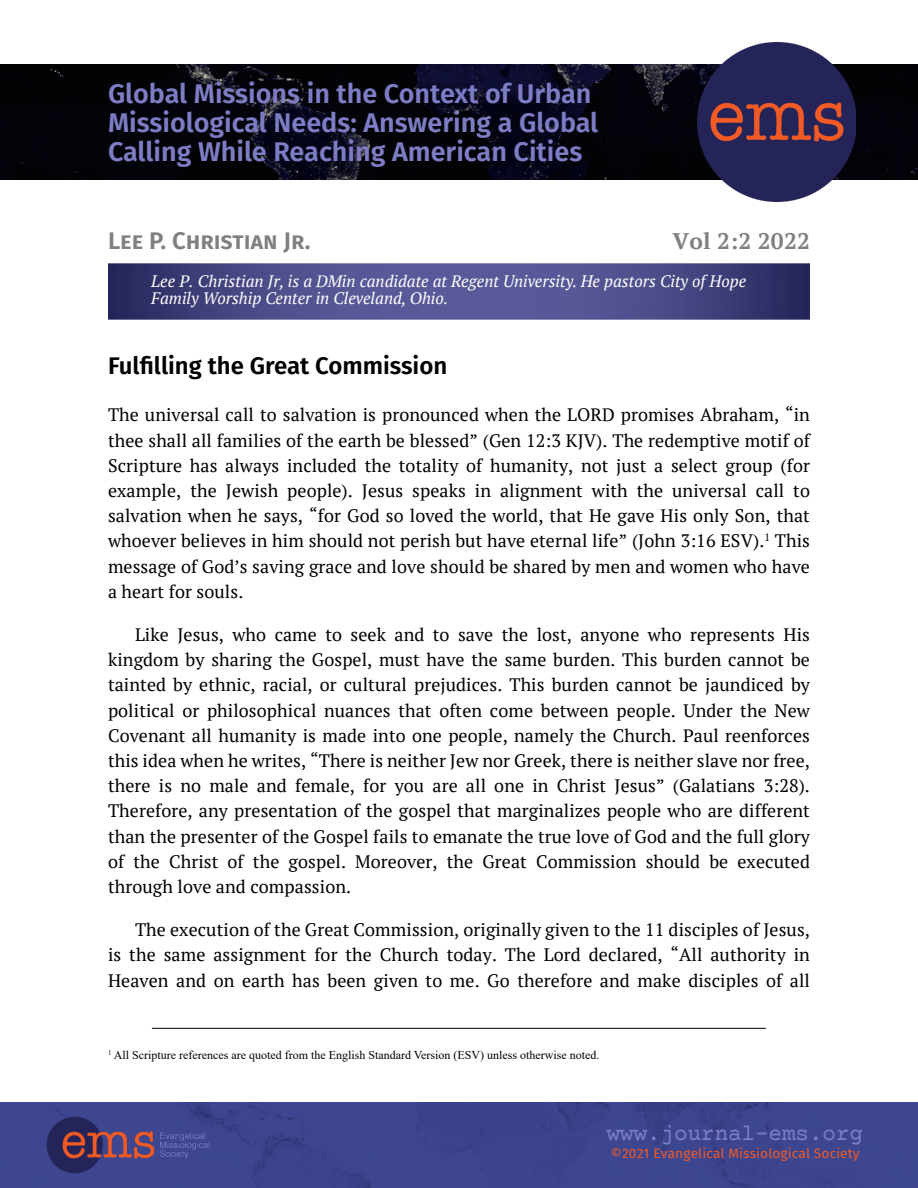
<style>
.page{position:relative;width:918px;height:1188px;background:#fff}
.page>*{position:absolute;margin:0;border:0;box-sizing:border-box;transform-origin:0 0}
.t1{font:600 27px/29.1px "Fira Sans";color:#7d7dc5}
.t2{font:600 24px "Fira Sans";color:#000}
.t3{font:600 24px "Fira Sans";color:#808080}
.t4{font:22.5px "Courier Prime";color:#7d7dc5}
.t5{font:700 22.5px "PT Serif";letter-spacing:.01em;color:#808080}
.t6{font:18px/25.2px "PT Serif";letter-spacing:.005em;color:#000;text-align:justify}
.t7{font:italic 16.5px/16.5px "PT Serif";color:#fff}
.t8{font:13.5px "Fira Sans";letter-spacing:.01em;color:#f15a25}
.t9{font:12px "Times New Roman";color:#000}
</style>
<div class="page">
<hr style="left:0;top:1080px;width:1px;height:108px;background:#242459">
<div style="left:0;top:1102px;width:918px;height:86px;background:#3d468f"></div>
<img style="left:47px;top:1116px;width:163px;height:58px">
<img style="left:0;top:65px;width:918px;height:114px">
<img style="left:698px;top:43px;width:158px;height:158px">
<img style="left:108px;top:263px;width:702px;height:57px">
<hr style="left:152px;top:1028px;width:614px;height:1px;background:#000">
<h1 class="t1" style="left:108px;top:79px;width:492px">Global Missions in the Context of Urban<br>Missiological Needs: Answering a Global<br>Calling While Reaching American Cities</h1>
<h2 class="t3" style="left:108px;top:226px;width:204px">Lee P. Christian Jr.</h2>
<p class="t7" style="left:151px;top:273px;width:596px">Lee P. Christian Jr, is a DMin candidate at Regent University. He pastors City of Hope<br>Family Worship Center in Cleveland, Ohio.</p>
<p class="t5" style="left:672px;top:226px;width:139px">Vol 2:2 2022</p>
<h2 class="t2" style="left:108px;top:351px;width:341px">Fulfilling the Great Commission</h2>
<p class="t6" style="left:108px;top:402px;width:704px">The universal call to salvation is pronounced when the LORD promises Abraham, “in thee shall all families of the earth be blessed” (Gen 12:3 KJV). The redemptive motif of Scripture has always included the totality of humanity, not just a select group (for example, the Jewish people). Jesus speaks in alignment with the universal call to salvation when he says, “for God so loved the world, that He gave His only Son, that whoever believes in him should not perish but have eternal life” (John 3:16 ESV).<sup>1</sup> This message of God’s saving grace and love should be shared by men and women who have a heart for souls.</p>
<p class="t6" style="left:108px;top:622px;width:704px;text-indent:27px">Like Jesus, who came to seek and to save the lost, anyone who represents His kingdom by sharing the Gospel, must have the same burden. This burden cannot be tainted by ethnic, racial, or cultural prejudices. This burden cannot be jaundiced by political or philosophical nuances that often come between people. Under the New Covenant all humanity is made into one people, namely the Church. Paul reenforces this idea when he writes, “There is neither Jew nor Greek, there is neither slave nor free, there is no male and female, for you are all one in Christ Jesus” (Galatians 3:28).<br>Therefore, any presentation of the gospel that marginalizes people who are different than the presenter of the Gospel fails to emanate the true love of God and the full glory of the Christ of the gospel. Moreover, the Great Commission should be executed through love and compassion.</p>
<p class="t6" style="left:108px;top:917px;width:704px;text-indent:27px">The execution of the Great Commission, originally given to the 11 disciples of Jesus, is the same assignment for the Church today. The Lord declared, “All authority in Heaven and on earth has been given to me. Go therefore and make disciples of all</p>
<p class="t9" style="left:108px;top:1051px;width:493px"><sup>1</sup> All Scripture references are quoted from the English Standard Version (ESV) unless otherwise noted.</p>
<p class="t4" style="left:607px;top:1124px;width:258px">www.journal-ems.org</p>
<p class="t8" style="left:611px;top:1145px;width:250px">©2021 Evangelical Missiological Society</p>
</div>
